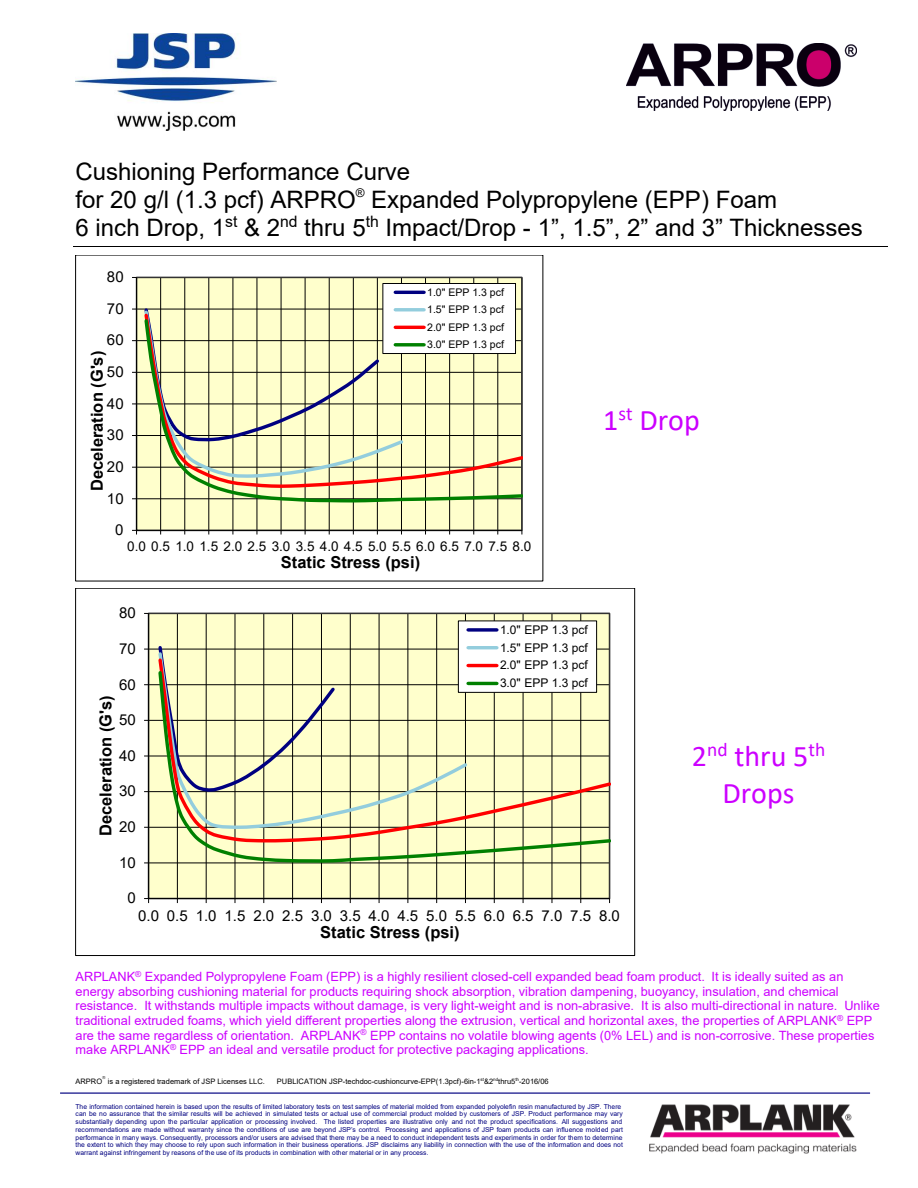
<style>
.page{position:relative;width:918px;height:1188px;background:#fff}
.page>*{position:absolute;margin:0;border:0;box-sizing:border-box;transform-origin:0 0}
.t1{font:30px/36.6px "Calibri";color:#c0f;text-align:center}
.t2{font:24px/27.6px "Arial";color:#000}
.t3{font:700 16.5px "Arial";color:#000}
.t4{font:15px "Arial";color:#000}
.t5{font:13.5px "Arial";color:#000}
.t6{font:12.75px/14.7px "Arial";color:#c0f}
.t7{font:12px/17.9px "Arial";color:#000;text-align:justify}
.t8{font:10.5px/17.5px "Arial";color:#000;text-align:justify}
.t9{font:7.5px "Arial";color:#000}
.t10{font:6.75px/7.8px "Arial";letter-spacing:.005em;color:#000080}
.s1{color:#fff}
</style>
<div class="page">
<hr style="left:60px;top:1093px;width:810px;height:1px;background:#000080">
<img style="left:76px;top:34px;width:200px;height:97px">
<img style="left:649px;top:1104px;width:208px;height:50px">
<img style="left:626px;top:44px;width:231px;height:66px">
<hr style="left:73px;top:246px;width:815px;height:1px;background:#000">
<div style="left:137px;top:277px;width:385px;height:253px;background:#ffc"></div>
<hr style="left:137px;top:499px;width:385px;height:1px;background:#000">
<hr style="left:137px;top:467px;width:385px;height:1px;background:#000">
<hr style="left:137px;top:309px;width:385px;height:1px;background:#000">
<hr style="left:160px;top:277px;width:1px;height:253px;background:#000">
<hr style="left:185px;top:277px;width:1px;height:253px;background:#000">
<hr style="left:209px;top:277px;width:1px;height:253px;background:#000">
<hr style="left:233px;top:277px;width:1px;height:253px;background:#000">
<hr style="left:257px;top:277px;width:1px;height:253px;background:#000">
<hr style="left:281px;top:277px;width:1px;height:253px;background:#000">
<hr style="left:305px;top:277px;width:1px;height:253px;background:#000">
<hr style="left:329px;top:277px;width:1px;height:253px;background:#000">
<hr style="left:353px;top:277px;width:1px;height:253px;background:#000">
<hr style="left:377px;top:277px;width:1px;height:253px;background:#000">
<hr style="left:401px;top:277px;width:1px;height:253px;background:#000">
<hr style="left:425px;top:277px;width:1px;height:253px;background:#000">
<hr style="left:449px;top:277px;width:1px;height:253px;background:#000">
<hr style="left:474px;top:277px;width:1px;height:253px;background:#000">
<hr style="left:498px;top:277px;width:1px;height:253px;background:#000">
<div style="left:136px;top:277px;width:387px;height:254px;border:2px solid #333"></div>
<hr style="left:136px;top:277px;width:1px;height:253px;background:#000">
<hr style="left:137px;top:530px;width:385px;height:1px;background:#000">
<svg style="left:132px;top:306px;width:246px;height:137px"></svg>
<svg style="left:142px;top:311px;width:381px;height:6px"></svg>
<svg style="left:142px;top:317px;width:381px;height:187px"></svg>
<div style="left:383px;top:283px;width:133px;height:71px;background:#fff;border:1px solid #000"></div>
<hr style="left:395px;top:291px;width:29px;height:3px;background:#000080">
<hr style="left:395px;top:308px;width:29px;height:3px;background:#93cddd">
<hr style="left:395px;top:326px;width:29px;height:3px;background:#f00">
<hr style="left:395px;top:343px;width:29px;height:3px;background:#008000">
<div style="left:149px;top:613px;width:461px;height:286px;background:#ffc"></div>
<hr style="left:149px;top:863px;width:461px;height:1px;background:#000">
<hr style="left:149px;top:827px;width:461px;height:1px;background:#000">
<hr style="left:149px;top:791px;width:461px;height:1px;background:#000">
<hr style="left:149px;top:756px;width:461px;height:1px;background:#000">
<hr style="left:149px;top:720px;width:461px;height:1px;background:#000">
<hr style="left:149px;top:684px;width:461px;height:1px;background:#000">
<hr style="left:149px;top:649px;width:461px;height:1px;background:#000">
<hr style="left:177px;top:613px;width:1px;height:286px;background:#000">
<hr style="left:206px;top:613px;width:1px;height:286px;background:#000">
<hr style="left:235px;top:613px;width:1px;height:286px;background:#000">
<hr style="left:264px;top:613px;width:1px;height:286px;background:#000">
<hr style="left:292px;top:613px;width:1px;height:286px;background:#000">
<hr style="left:321px;top:613px;width:1px;height:286px;background:#000">
<hr style="left:350px;top:613px;width:1px;height:286px;background:#000">
<hr style="left:379px;top:613px;width:1px;height:286px;background:#000">
<hr style="left:408px;top:613px;width:1px;height:286px;background:#000">
<hr style="left:436px;top:613px;width:1px;height:286px;background:#000">
<hr style="left:465px;top:613px;width:1px;height:286px;background:#000">
<hr style="left:494px;top:613px;width:1px;height:286px;background:#000">
<hr style="left:523px;top:613px;width:1px;height:286px;background:#000">
<hr style="left:552px;top:613px;width:1px;height:286px;background:#000">
<hr style="left:581px;top:613px;width:1px;height:286px;background:#000">
<div style="left:148px;top:613px;width:462px;height:286px;border:2px solid #333"></div>
<hr style="left:148px;top:613px;width:1px;height:286px;background:#000">
<hr style="left:149px;top:898px;width:461px;height:1px;background:#000">
<svg style="left:144px;top:898px;width:5px;height:5px"></svg>
<svg style="left:156px;top:644px;width:182px;height:6px"></svg>
<svg style="left:158px;top:656px;width:453px;height:13px"></svg>
<svg style="left:156px;top:669px;width:455px;height:195px"></svg>
<div style="left:458px;top:621px;width:139px;height:72px;background:#fff;border:1px solid #000"></div>
<svg style="left:468px;top:628px;width:29px;height:4px"></svg>
<hr style="left:468px;top:646px;width:29px;height:3px;background:#93cddd">
<hr style="left:468px;top:664px;width:29px;height:3px;background:#f00">
<hr style="left:468px;top:682px;width:29px;height:3px;background:#008000">
<h2 class="t2" style="left:76px;top:160px;width:789px">Cushioning Performance Curve<br>for 20 g/l (1.3 pcf) ARPRO<sup>®</sup> Expanded Polypropylene (EPP) Foam<br>6 inch Drop, 1<sup>st</sup> &amp; 2<sup>nd</sup> thru 5<sup>th</sup> Impact/Drop - 1”, 1.5”, 2” and 3” Thicknesses</h2>
<h3 class="t4" style="left:107px;top:271px;width:18px">80</h3>
<h3 class="t4" style="left:107px;top:303px;width:18px">70</h3>
<h3 class="t4" style="left:107px;top:335px;width:18px">60</h3>
<h3 class="t3" style="left:91px;top:491px;width:156px;rotate:-90deg">Deceleration (G's) <span class="s1">.</span></h3>
<h3 class="t4" style="left:107px;top:366px;width:18px">50</h3>
<h3 class="t4" style="left:107px;top:398px;width:18px">40</h3>
<h3 class="t4" style="left:107px;top:429px;width:18px">30</h3>
<h3 class="t4" style="left:107px;top:461px;width:18px">20</h3>
<h3 class="t4" style="left:107px;top:493px;width:18px">10</h3>
<h3 class="t4" style="left:115px;top:524px;width:10px">0</h3>
<h3 class="t8" style="left:427px;top:284px;width:78px">1.0" EPP 1.3 pcf 1.5" EPP 1.3 pcf 2.0" EPP 1.3 pcf 3.0" EPP 1.3 pcf</h3>
<h3 class="t5" style="left:127px;top:541px;width:406px">0.0 0.5 1.0 1.5 2.0 2.5 3.0 3.5 4.0 4.5 5.0 5.5 6.0 6.5 7.0 7.5 8.0</h3>
<h3 class="t4" style="left:119px;top:607px;width:18px">80</h3>
<h3 class="t4" style="left:119px;top:643px;width:18px">70</h3>
<h3 class="t4" style="left:119px;top:679px;width:18px">60</h3>
<h3 class="t3" style="left:99px;top:836px;width:156px;rotate:-90deg">Deceleration (G's) <span class="s1">.</span></h3>
<h3 class="t4" style="left:119px;top:714px;width:18px">50</h3>
<h3 class="t4" style="left:119px;top:750px;width:18px">40</h3>
<h3 class="t4" style="left:119px;top:786px;width:18px">30</h3>
<h3 class="t4" style="left:119px;top:821px;width:18px">20</h3>
<h3 class="t4" style="left:119px;top:857px;width:18px">10</h3>
<h3 class="t4" style="left:127px;top:892px;width:10px">0</h3>
<h3 class="t3" style="left:281px;top:556px;width:141px">Static Stress (psi)</h3>
<h3 class="t7" style="left:500px;top:622px;width:89px">1.0" EPP 1.3 pcf 1.5" EPP 1.3 pcf 2.0" EPP 1.3 pcf 3.0" EPP 1.3 pcf</h3>
<h1 class="t1" style="left:603px;top:404px;width:98px">1<sup>st</sup> Drop</h1>
<h1 class="t1" style="left:692px;top:740px;width:135px">2<sup>nd</sup> thru 5<sup>th<br></sup>Drops</h1>
<h3 class="t4" style="left:138px;top:910px;width:483px">0.0 0.5 1.0 1.5 2.0 2.5 3.0 3.5 4.0 4.5 5.0 5.5 6.0 6.5 7.0 7.5 8.0</h3>
<h3 class="t3" style="left:320px;top:926px;width:141px">Static Stress (psi)</h3>
<p class="t6" style="left:76px;top:970px;width:806px">ARPLANK<sup>®</sup> Expanded Polypropylene Foam (EPP) is a highly resilient closed-cell expanded bead foam product. It is ideally suited as an energy absorbing cushioning material for products requiring shock absorption, vibration dampening, buoyancy, insulation, and chemical resistance. It withstands multiple impacts without damage, is very light-weight and is non-abrasive. It is also multi-directional in nature. Unlike traditional extruded foams, which yield different properties along the extrusion, vertical and horizontal axes, the properties of ARPLANK<sup>®</sup> EPP are the same regardless of orientation. ARPLANK<sup>®</sup> EPP contains no volatile blowing agents (0% LEL) and is non-corrosive. These properties make ARPLANK<sup>®</sup> EPP an ideal and versatile product for protective packaging applications.</p>
<p class="t9" style="left:76px;top:1078px;width:191px">ARPRO is a registered trademark of JSP Licenses LLC.</p>
<p class="t9" style="left:277px;top:1078px;width:273px">PUBLICATION JSP-techdoc-cushioncurve-EPP(1.3pcf)-6in-1<sup>st</sup>&amp;2<sup>nd</sup>thru5<sup>th</sup>-2016/06</p>
<p class="t10" style="left:76px;top:1103px;width:549px">The information contained herein is based upon the results of limited laboratory tests on test samples of material molded from expanded polyolefin resin manufactured by JSP. There can be no assurance that the similar results will be achieved in simulated tests or actual use of commercial product molded by customers of JSP. Product performance may vary substantially depending upon the particular application or processing involved. The listed properties are illustrative only and not the product specifications. All suggestions and recommendations are made without warranty since the conditions of use are beyond JSP’s control. Processing and applications of JSP foam products can influence molded part performance in many ways. Consequently, processors and/or users are advised that there may be a need to conduct independent tests and experiments in order for them to determine the extent to which they may choose to rely upon such information in their business operations. JSP disclaims any liability in connection with the use of the information and does not warrant against infringement by reasons of the use of its products in combination with other material or in any process.</p>
</div>
